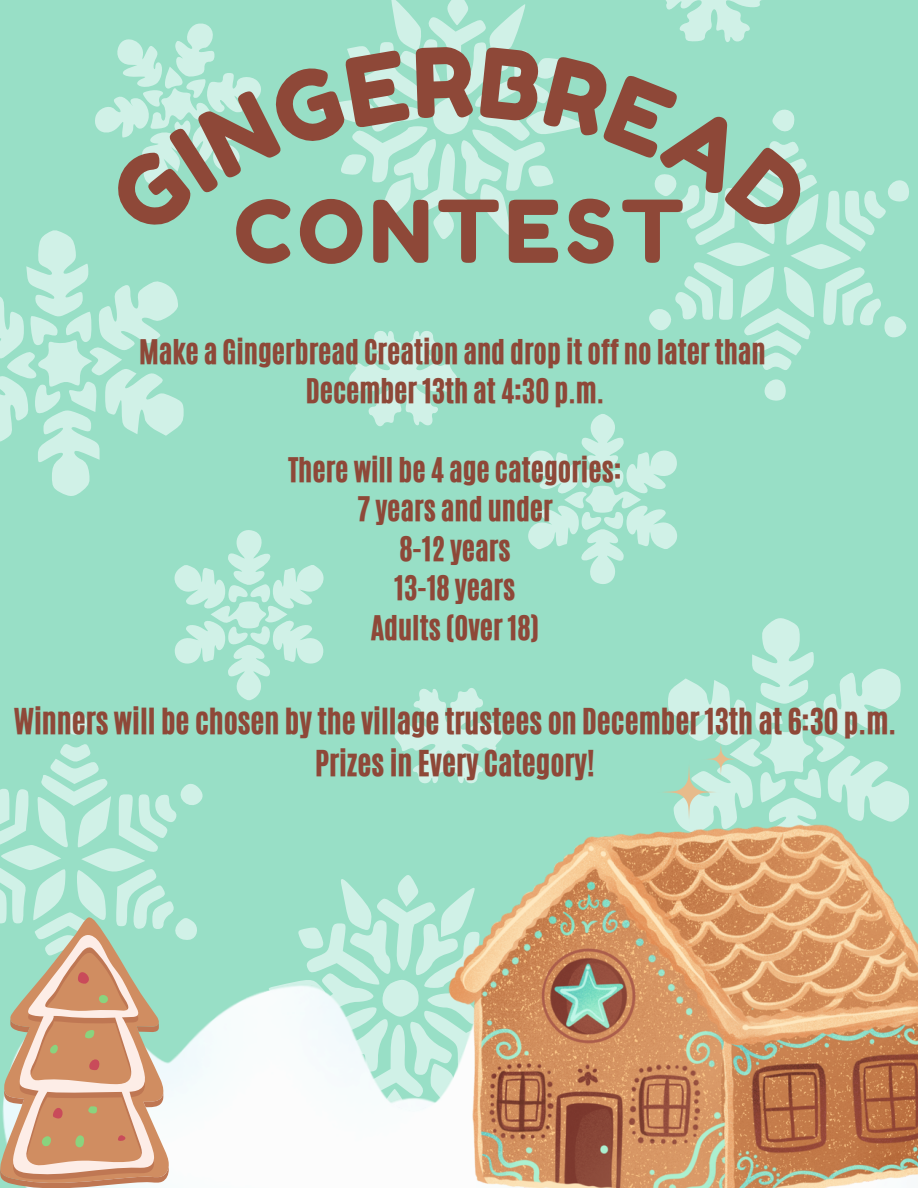
<style>
.page{position:relative;width:918px;height:1188px;background:#98dfc6}
.page>*{position:absolute;margin:0;border:0;box-sizing:border-box;transform-origin:0 0}
.t1{font:86.1px "Fredoka One";letter-spacing:.06em;color:#8e4838}
.t2{font:30px/41.7px "CA Generated";color:#8e4838;text-align:center}
.t3{font:28.5px/39.3px "CA Generated";color:#8e4838;text-align:center}
</style>
<div class="page">
<svg style="left:528px;top:414px;width:149px;height:170px"></svg>
<svg style="left:349px;top:331px;width:108px;height:96px"></svg>
<svg style="left:0;top:230px;width:184px;height:266px"></svg>
<svg style="left:649px;top:178px;width:260px;height:223px"></svg>
<svg style="left:391px;top:0;width:89px;height:211px"></svg>
<svg style="left:174px;top:530px;width:150px;height:171px"></svg>
<svg style="left:394px;top:688px;width:109px;height:96px"></svg>
<svg style="left:668px;top:618px;width:241px;height:207px"></svg>
<svg style="left:0;top:713px;width:203px;height:204px"></svg>
<svg style="left:341px;top:875px;width:108px;height:42px"></svg>
<svg style="left:664px;top:740px;width:76px;height:84px"></svg>
<img style="left:175px;top:917px;width:274px;height:271px">
<img style="left:449px;top:825px;width:469px;height:363px">
<svg style="left:0;top:917px;width:167px;height:17px"></svg>
<svg style="left:0;top:934px;width:193px;height:254px"></svg>
<svg style="left:92px;top:21px;width:381px;height:218px"></svg>
<svg style="left:480px;top:0;width:335px;height:239px"></svg>
<h1 class="t1" style="left:234px;top:179px;width:451px">CONTEST</h1>
<p class="t3" style="left:139px;top:332px;width:628px">Make a Gingerbread Creation and drop it off no later than<br>December 13th at 4:30 p.m.</p>
<p class="t3" style="left:288px;top:450px;width:334px">There will be 4 age categories:<br>7 years and under<br>8-12 years<br>13-18 years<br>Adults (Over 18)</p>
<p class="t2" style="left:14px;top:701px;width:884px">Winners will be chosen by the village trustees on December 13th at 6:30 p.m.<br>Prizes in Every Category!</p>
</div>
